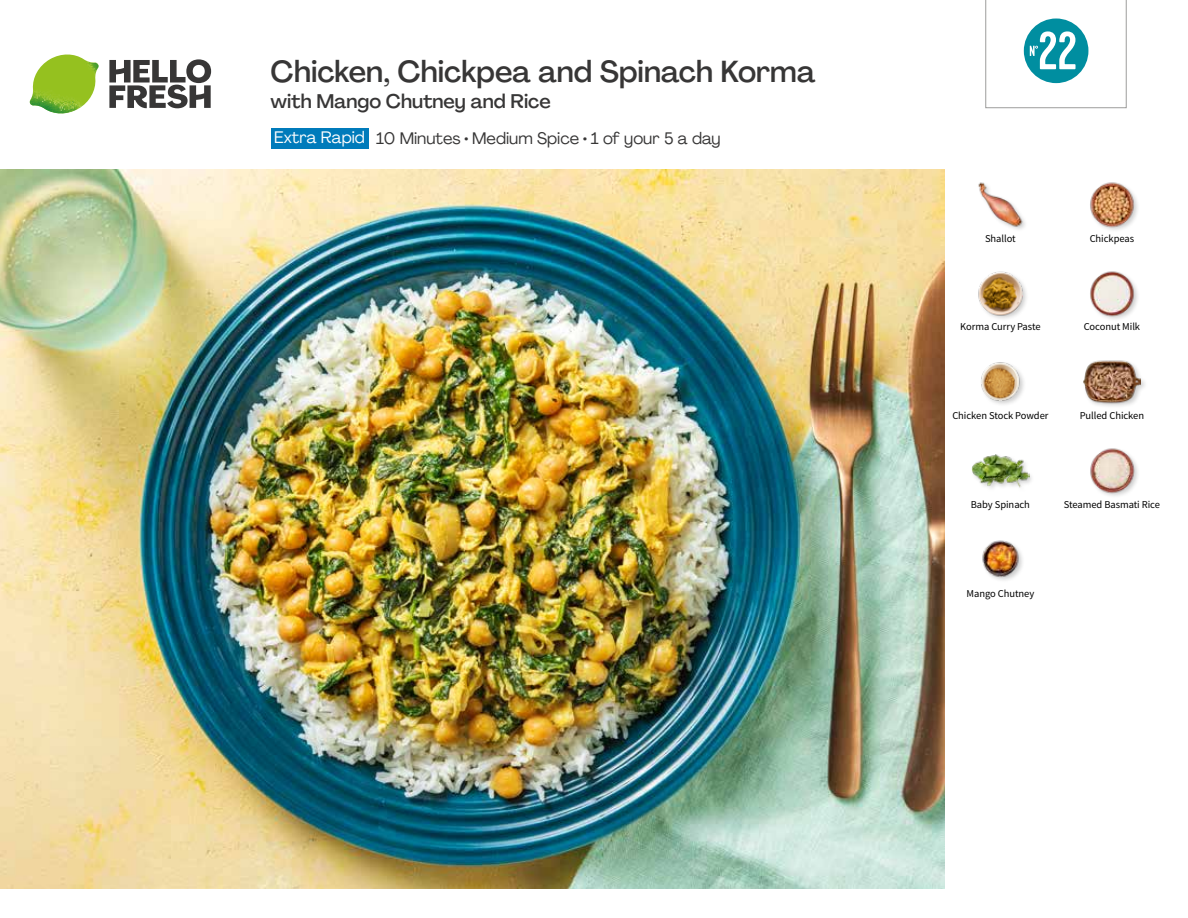
<style>
.page{position:relative;width:1188px;height:918px;background:#fff}
.page>*{position:absolute;margin:0;border:0;box-sizing:border-box;transform-origin:0 0}
.t1{font:54px "Kapra";color:#fff}
.t2{font:500 30px "Agrandir";color:#373636}
.t3{font:500 19.5px "Agrandir";color:#373636}
.t4{font:16.5px "Agrandir";color:#373636}
.t5{font:16.5px "Agrandir";color:#fff}
.t6{font:10.5px "Source Sans Pro";letter-spacing:-.005em;color:#000}
</style>
<div class="page">
<div style="left:271px;top:128px;width:97px;height:20px;background:#007bbb"></div>
<svg style="left:109px;top:59px;width:102px;height:49px"></svg>
<img style="left:30px;top:55px;width:69px;height:59px">
<img style="left:0;top:170px;width:945px;height:718px">
<img style="left:982px;top:540px;width:41px;height:40px">
<img style="left:981px;top:362px;width:43px;height:43px">
<div style="left:971px;top:453px;width:64px;height:40px;background:#000;opacity:.2"></div>
<img style="left:972px;top:453px;width:57px;height:40px">
<img style="left:1090px;top:448px;width:48px;height:48px">
<div style="left:1082px;top:360px;width:66px;height:49px;background:#000;opacity:.2"></div>
<img style="left:1083px;top:360px;width:58px;height:49px">
<img style="left:978px;top:182px;width:47px;height:48px">
<img style="left:978px;top:271px;width:49px;height:48px">
<img style="left:1090px;top:271px;width:48px;height:48px">
<img style="left:1090px;top:182px;width:48px;height:48px">
<svg style="left:986px;top:0;width:140px;height:109px"></svg>
<h2 class="t2" style="left:271px;top:53px;width:546px">Chicken, Chickpea and Spinach Korma</h2>
<h3 class="t3" style="left:271px;top:89px;width:282px">with Mango Chutney and Rice</h3>
<h3 class="t5" style="left:274px;top:127px;width:92px">Extra Rapid</h3>
<h3 class="t4" style="left:376px;top:128px;width:346px">10 Minutes • Medium Spice • 1 of your 5 a day</h3>
<h1 class="t1" style="left:1038px;top:19px;width:40px">22</h1>
<p class="t6" style="left:985px;top:231px;width:32px">Shallot</p>
<p class="t6" style="left:1090px;top:231px;width:46px">Chickpeas</p>
<p class="t6" style="left:960px;top:320px;width:82px">Korma Curry Paste</p>
<p class="t6" style="left:1084px;top:320px;width:58px">Coconut Milk</p>
<p class="t6" style="left:952px;top:409px;width:98px">Chicken Stock Powder</p>
<p class="t6" style="left:1080px;top:409px;width:66px">Pulled Chicken</p>
<p class="t6" style="left:971px;top:498px;width:61px">Baby Spinach</p>
<p class="t6" style="left:1064px;top:498px;width:98px">Steamed Basmati Rice</p>
<p class="t6" style="left:967px;top:587px;width:69px">Mango Chutney</p>
</div>
